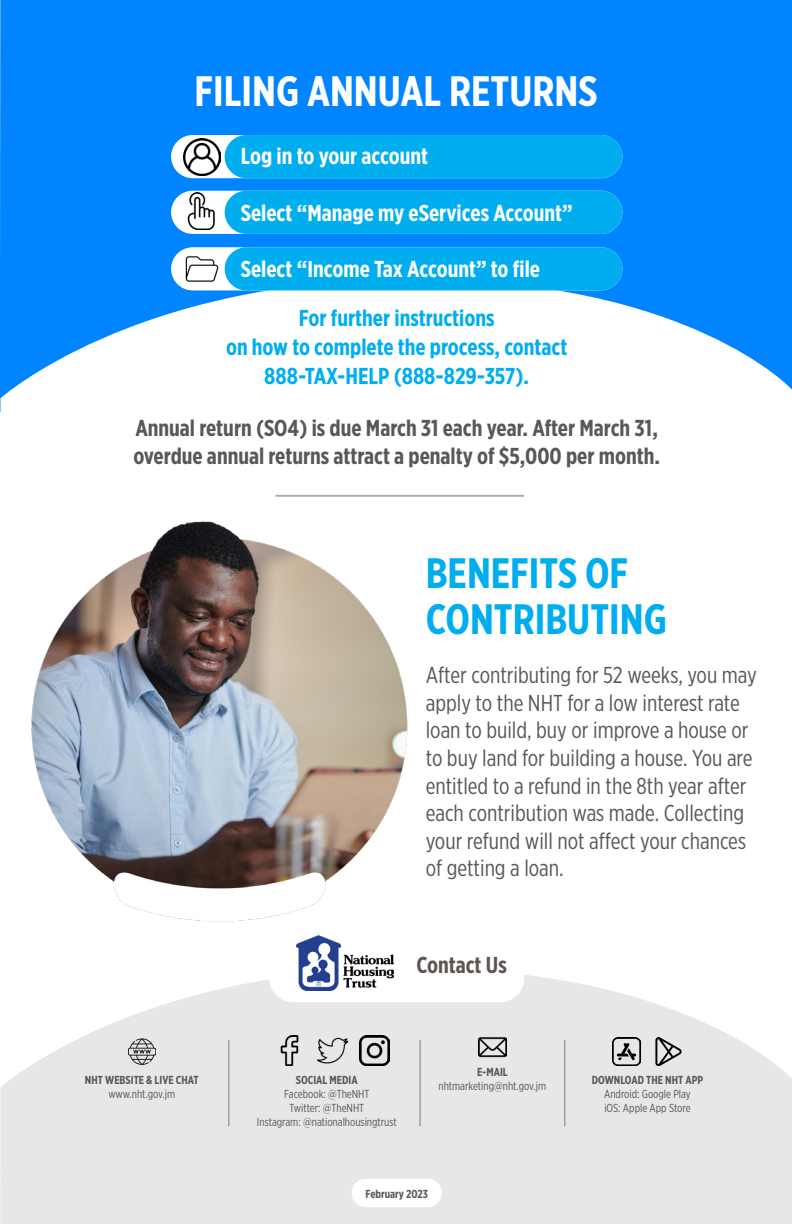
<style>
.page{position:relative;width:792px;height:1224px;background:#fff}
.page>*{position:absolute;margin:0;border:0;box-sizing:border-box;transform-origin:0 0}
.HEADINE{font:700 42.6px/46px "Gotham X Narrow";color:#00aeef}
.HEADINE-2{font:700 42.6px "Gotham X Narrow";color:#fff}
.HEADINE-3{font:23px/27.6px "Gotham X Narrow";color:#57585a}
.HEADINE-4{font:700 23px/27.6px "Gotham X Narrow";color:#57585a}
.HEADINE-5{font:700 23px "Gotham X Narrow";color:#00aeef}
.HEADINE-6{font:700 23px "Gotham X Narrow";color:#fff}
.HEADINE-7{font:700 23px "Gotham X Narrow";color:#5e5553}
.HEADINE-8{font:11.6px "Gotham X Narrow";color:#57585a}
.HEADINE-9{font:700 11.6px "Gotham X Narrow";color:#57585a}
</style>
<div class="page">
<svg style="left:0;top:975px;width:792px;height:249px;fill:#e6e7e9"></svg>
<div style="left:269px;top:924px;width:255px;height:78px;background:#fff;border-radius:24px"></div>
<div style="left:352px;top:1179px;width:90px;height:28px;background:#fff;border-radius:14px"></div>
<div style="left:0;top:0;width:792px;height:279px;background:#0084ff"></div>
<svg style="left:0;top:279px;width:792px;height:217px"></svg>
<div style="left:171px;top:135px;width:451px;height:43px;background:#fff;border-radius:22px"></div>
<div style="left:225px;top:135px;width:397px;height:43px;background:#00aeef;border-radius:22px"></div>
<div style="left:171px;top:191px;width:451px;height:43px;background:#fff;border-radius:22px"></div>
<div style="left:225px;top:191px;width:397px;height:43px;background:#00aeef;border-radius:22px"></div>
<div style="left:171px;top:247px;width:451px;height:43px;background:#fff;border-radius:22px"></div>
<div style="left:225px;top:247px;width:397px;height:43px;background:#00aeef;border-radius:22px"></div>
<img style="left:184px;top:138px;width:37px;height:37px">
<img style="left:187px;top:193px;width:28px;height:37px">
<img style="left:185px;top:256px;width:34px;height:26px">
<img style="left:31px;top:521px;width:377px;height:415px">
<hr style="left:275px;top:495px;width:249px;height:2px;background:#231f20">
<img style="left:128px;top:1038px;width:28px;height:27px">
<img style="left:613px;top:1038px;width:27px;height:27px">
<img style="left:655px;top:1038px;width:27px;height:27px">
<img style="left:274px;top:1035px;width:30px;height:30px">
<img style="left:318px;top:1035px;width:30px;height:30px">
<img style="left:360px;top:1035px;width:30px;height:30px">
<hr style="left:564px;top:1040px;width:1px;height:86px;background:#231f20">
<hr style="left:419px;top:1040px;width:2px;height:86px;background:#231f20">
<hr style="left:228px;top:1040px;width:2px;height:86px;background:#231f20">
<img style="left:479px;top:1033px;width:27px;height:27px">
<img style="left:296px;top:936px;width:97px;height:55px">
<p class="HEADINE-2" style="left:195px;top:65px;width:404px">FILING ANNUAL RETURNS</p>
<p class="HEADINE-6" style="left:241px;top:142px;width:189px">Log in to your account</p>
<p class="HEADINE-6" style="left:241px;top:199px;width:334px">Select “Manage my eServices Account”</p>
<p class="HEADINE-6" style="left:241px;top:255px;width:301px">Select “Income Tax Account” to file</p>
<p class="HEADINE-5" style="left:299px;top:303px;width:197px">For further instructions</p>
<p class="HEADINE-5" style="left:226px;top:332px;width:343px">on how to complete the process, contact</p>
<p class="HEADINE-5" style="left:264px;top:362px;width:266px">888-TAX-HELP (888-829-357).</p>
<p class="HEADINE-4" style="left:133px;top:414px;width:528px">Annual return (SO4) is due March 31 each year. After March 31, overdue annual returns attract a penalty of $5,000 per month.</p>
<p class="HEADINE" style="left:426px;top:550px;width:243px">BENEFITS OF<br>CONTRIBUTING</p>
<p class="HEADINE-3" style="left:426px;top:661px;width:333px">After contributing for 52 weeks, you may apply to the NHT for a low interest rate loan to build, buy or improve a house or to buy land for building a house. You are entitled to a refund in the 8th year after each contribution was made. Collecting your refund will not affect your chances of getting a loan.</p>
<p class="HEADINE-9" style="left:85px;top:1073px;width:115px">NHT WEBSITE &amp; LIVE CHAT</p>
<p class="HEADINE-8" style="left:108px;top:1087px;width:68px">www.nht.gov.jm</p>
<p class="HEADINE-7" style="left:416px;top:950px;width:92px">Contact Us</p>
<p class="HEADINE-9" style="left:296px;top:1073px;width:63px">SOCIAL MEDIA</p>
<p class="HEADINE-8" style="left:284px;top:1087px;width:87px">Facebook: @TheNHT</p>
<p class="HEADINE-8" style="left:290px;top:1101px;width:76px">Twitter: @TheNHT</p>
<p class="HEADINE-8" style="left:257px;top:1115px;width:141px">Instagram: @nationalhousingtrust</p>
<p class="HEADINE-9" style="left:477px;top:1065px;width:32px">E-MAIL</p>
<p class="HEADINE-8" style="left:439px;top:1079px;width:109px">nhtmarketing@nht.gov.jm</p>
<p class="HEADINE-9" style="left:365px;top:1186px;width:64px">February 2023</p>
<p class="HEADINE-9" style="left:592px;top:1073px;width:113px">DOWNLOAD THE NHT APP</p>
<p class="HEADINE-8" style="left:604px;top:1087px;width:88px">Android: Google Play</p>
<p class="HEADINE-8" style="left:604px;top:1101px;width:88px">iOS: Apple App Store</p>
</div>
